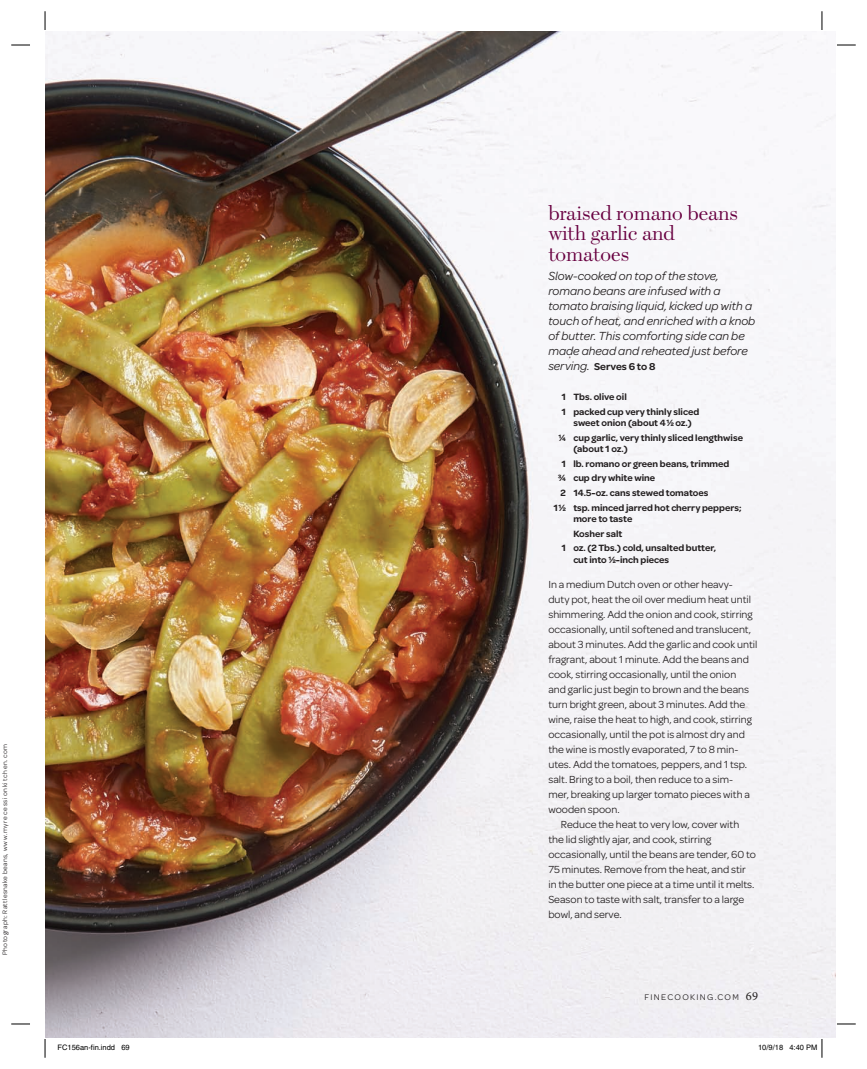
<style>
.page{position:relative;width:867px;height:1069px;background:#fff}
.page>*{position:absolute;margin:0;border:0;box-sizing:border-box;transform-origin:0 0}
.t1{font:300 21.25px/20.6px "Escrow";letter-spacing:-.02em;color:#680040}
.t2{font:italic 12.5px/15px "FC Omnes";color:#231f20}
.t3{font:11px "FC Omnes";color:#231f20}
.t4{font:600 10.62px "FC Omnes";color:#231f20}
.t5{font:600 9.75px/14.6px "FC Omnes";color:#231f20}
.t6{font:8.75px "FC Omnes";letter-spacing:.15em;color:#231f20}
.t7{font:7.5px "Helvetica";color:#000}
.t8{font:6.88px "FC Omnes";letter-spacing:.05em;color:#231f20}
.s1{font-weight:400;font-style:italic;font-size:12.5px}
.s2{font-family:"Minion Pro";font-size:12.5px}
</style>
<div class="page">
<img style="left:45px;top:32px;width:790px;height:1005px">
<svg style="left:11px;top:44px;width:19px;height:2px"></svg>
<svg style="left:837px;top:44px;width:18px;height:2px"></svg>
<svg style="left:11px;top:1023px;width:19px;height:2px"></svg>
<svg style="left:837px;top:1023px;width:18px;height:2px"></svg>
<svg style="left:44px;top:11px;width:2px;height:19px"></svg>
<svg style="left:44px;top:1039px;width:2px;height:19px"></svg>
<svg style="left:821px;top:11px;width:1px;height:19px"></svg>
<svg style="left:821px;top:1039px;width:1px;height:19px"></svg>
<p class="t8" style="left:1px;top:955px;width:213px;rotate:-90deg">Photograph: Rattlesnake beans, www.myrecessionkitchen.com</p>
<h1 class="t1" style="left:548px;top:202px;width:191px">braised romano beans with garlic and tomatoes</h1>
<p class="t2" style="left:548px;top:268px;width:208px">Slow-cooked on top of the stove, romano beans are infused with a tomato braising liquid, kicked up with a touch of heat, and enriched with a knob of butter. This comforting side can be made ahead and reheated just before</p>
<p class="t4" style="left:548px;top:360px;width:108px"><span class="s1">serving.</span> Serves 6 to 8</p>
<p class="t5" style="left:561px;top:389px;width:139px">1 Tbs. olive oil<br>1 packed cup very thinly sliced</p>
<p class="t5" style="left:558px;top:415px;width:186px;text-indent:15px">sweet onion (about 41/2 oz.)<br>1/4 cup garlic, very thinly sliced lengthwise</p>
<p class="t5" style="left:573px;top:441px;width:56px">(about 1 oz.)</p>
<p class="t5" style="left:561px;top:456px;width:169px">1 lb. romano or green beans, trimmed</p>
<p class="t5" style="left:558px;top:471px;width:98px">3/4 cup dry white wine</p>
<p class="t5" style="left:560px;top:485px;width:149px">2 14.5-oz. cans stewed tomatoes</p>
<p class="t5" style="left:553px;top:500px;width:189px">11/2 tsp. minced jarred hot cherry peppers;</p>
<p class="t5" style="left:573px;top:511px;width:60px">more to taste</p>
<p class="t5" style="left:573px;top:526px;width:51px">Kosher salt</p>
<p class="t5" style="left:561px;top:541px;width:156px">1 oz. (2 Tbs.) cold, unsalted butter,</p>
<p class="t5" style="left:573px;top:552px;width:97px">cut into 1/2-inch pieces</p>
<p class="t3" style="left:548px;top:578px;width:186px">In a medium Dutch oven or other heavy-</p>
<p class="t3" style="left:548px;top:593px;width:204px">duty pot, heat the oil over medium heat until</p>
<p class="t3" style="left:548px;top:608px;width:206px">shimmering. Add the onion and cook, stirring</p>
<p class="t3" style="left:548px;top:623px;width:204px">occasionally, until softened and translucent,</p>
<p class="t3" style="left:548px;top:638px;width:210px">about 3 minutes. Add the garlic and cook until</p>
<p class="t3" style="left:548px;top:653px;width:202px">fragrant, about 1 minute. Add the beans and</p>
<p class="t3" style="left:548px;top:668px;width:189px">cook, stirring occasionally, until the onion</p>
<p class="t3" style="left:548px;top:683px;width:202px">and garlic just begin to brown and the beans</p>
<p class="t3" style="left:548px;top:698px;width:198px">turn bright green, about 3 minutes. Add the</p>
<p class="t3" style="left:548px;top:713px;width:205px">wine, raise the heat to high, and cook, stirring</p>
<p class="t3" style="left:548px;top:728px;width:198px">occasionally, until the pot is almost dry and</p>
<p class="t3" style="left:548px;top:743px;width:191px">the wine is mostly evaporated, 7 to 8 min-</p>
<p class="t3" style="left:548px;top:758px;width:200px">utes. Add the tomatoes, peppers, and 1 tsp.</p>
<p class="t3" style="left:548px;top:773px;width:186px">salt. Bring to a boil, then reduce to a sim-</p>
<p class="t3" style="left:548px;top:788px;width:203px">mer, breaking up larger tomato pieces with a</p>
<p class="t3" style="left:548px;top:803px;width:73px">wooden spoon.</p>
<p class="t3" style="left:560px;top:818px;width:180px">Reduce the heat to very low, cover with</p>
<p class="t3" style="left:548px;top:833px;width:164px">the lid slightly ajar, and cook, stirring</p>
<p class="t3" style="left:548px;top:848px;width:209px">occasionally, until the beans are tender, 60 to</p>
<p class="t3" style="left:548px;top:863px;width:199px">75 minutes. Remove from the heat, and stir</p>
<p class="t3" style="left:548px;top:878px;width:207px">in the butter one piece at a time until it melts.</p>
<p class="t3" style="left:548px;top:893px;width:197px">Season to taste with salt, transfer to a large</p>
<p class="t3" style="left:548px;top:908px;width:75px">bowl, and serve.</p>
<p class="t6" style="left:644px;top:992px;width:115px">fInecookIng.com <span class="s2">69</span></p>
<p class="t7" style="left:58px;top:1043px;width:74px">FC156an-fin.indd 69</p>
<p class="t7" style="left:758px;top:1043px;width:61px">10/9/18 4:40 PM</p>
</div>
